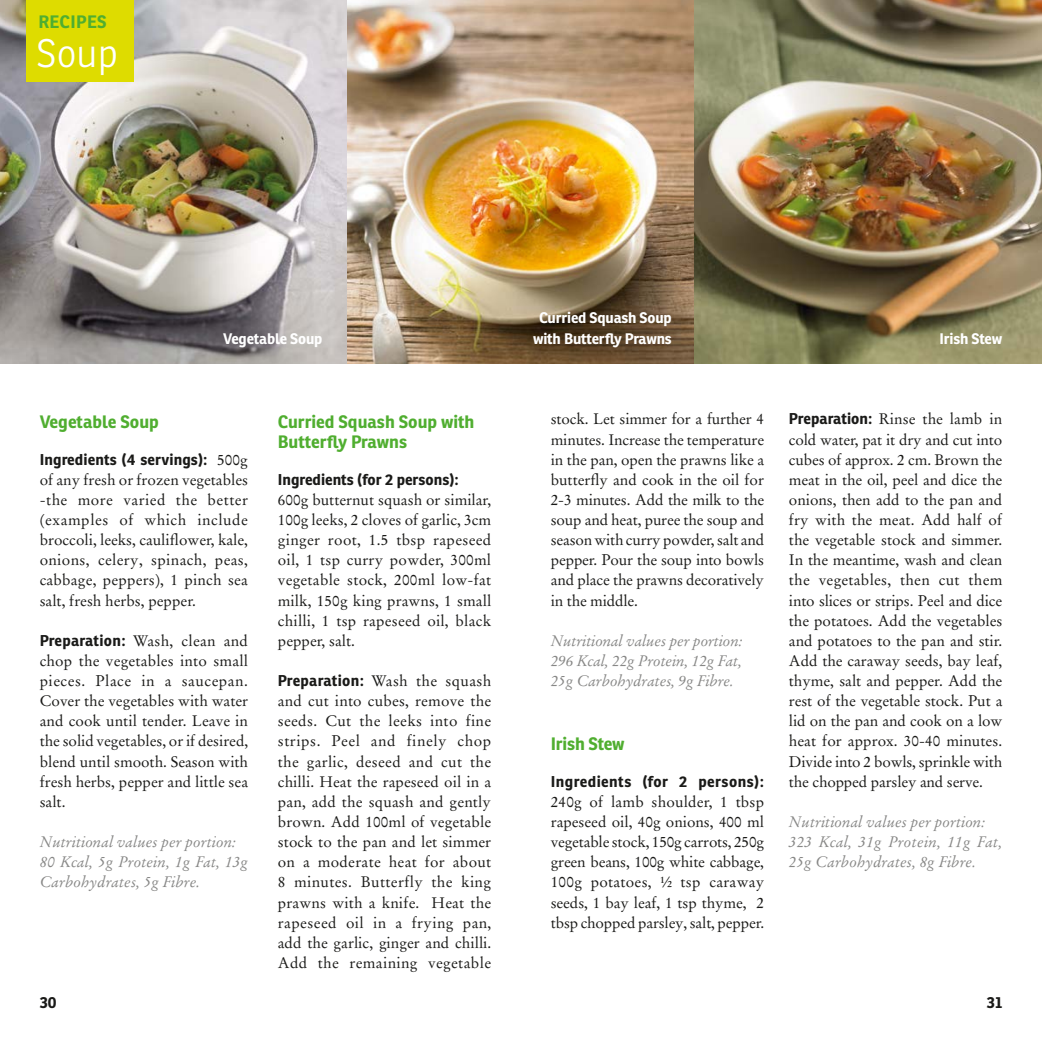
<style>
.page{position:relative;width:1042px;height:1042px;background:#fff}
.page>*{position:absolute;margin:0;border:0;box-sizing:border-box;transform-origin:0 0}
.t1{font:300 38.5px "Ronnia Basic";color:#fff}
.t2{font:700 17.5px/20.1px "Ronnia Basic";color:#50ae30}
.t3{font:700 17.5px "Ronnia Basic";letter-spacing:.02em;color:#50ae30}
.t4{font:700 15.75px "Ronnia Basic";color:#1a1a18}
.t5{font:15.22px/20.1px "Stempel Garamond LT Pro";color:#1a1a18;text-align:justify}
.t6{font:italic 15.22px/20.1px "Stempel Garamond LT Pro";color:#878786}
.t7{font:700 15.22px "Ronnia Basic";letter-spacing:.005em;color:#1a1a18}
.t8{font:700 15.22px "Ronnia Basic";letter-spacing:.03em;color:#1a1a18}
.t9{font:700 14.88px/20.1px "Ronnia Basic";letter-spacing:-.01em;color:#fff;text-align:center}
.s1{font-family:"Stempel Garamond LT Pro";font-weight:400}
.s2{font-family:"Ronnia Basic";font-weight:700}
</style>
<div class="page">
<img style="left:0;top:0;width:1042px;height:364px">
<div style="left:26px;top:0;width:108px;height:81px;background:#dedc00"></div>
<p class="t3" style="left:38px;top:11px;width:70px">RECIPES</p>
<h1 class="t1" style="left:36px;top:29px;width:83px">Soup</h1>
<p class="t9" style="left:223px;top:328px;width:101px">Vegetable Soup</p>
<p class="t2" style="left:40px;top:411px;width:121px">Vegetable Soup</p>
<p class="t7" style="left:40px;top:449px;width:210px">Ingredients (4 servings): <span class="s1">500g</span></p>
<p class="t5" style="left:40px;top:469px;width:210px">of any fresh or frozen vegetables -the more varied the better (examples of which include broccoli, leeks, cauliflower, kale, onions, celery, spinach, peas, cabbage, peppers), 1 pinch sea salt, fresh herbs, pepper.</p>
<p class="t5" style="left:40px;top:630px;width:210px"><span class="s2">Preparation:</span> Wash, clean and chop the vegetables into small pieces. Place in a saucepan.<br>Cover the vegetables with water and cook until tender. Leave in the solid vegetables, or if desired, blend until smooth. Season with fresh herbs, pepper and little sea salt.</p>
<p class="t6" style="left:40px;top:832px;width:210px">Nutritional values per portion:<br>80 Kcal, 5g Protein, 1g Fat, 13g<br>Carbohydrates, 5g Fibre.</p>
<p class="t2" style="left:278px;top:411px;width:198px">Curried Squash Soup with<br>Butterfly Prawns</p>
<p class="t7" style="left:278px;top:470px;width:182px">Ingredients (for 2 persons):</p>
<p class="t5" style="left:278px;top:489px;width:215px">600g butternut squash or similar, 100g leeks, 2 cloves of garlic, 3cm ginger root, 1.5 tbsp rapeseed oil, 1 tsp curry powder, 300ml vegetable stock, 200ml low-fat milk, 150g king prawns, 1 small chilli, 1 tsp rapeseed oil, black pepper, salt.</p>
<p class="t5" style="left:278px;top:670px;width:215px"><span class="s2">Preparation:</span> Wash the squash and cut into cubes, remove the seeds. Cut the leeks into fine strips. Peel and finely chop the garlic, deseed and cut the chilli. Heat the rapeseed oil in a pan, add the squash and gently brown. Add 100ml of vegetable stock to the pan and let simmer on a moderate heat for about 8 minutes. Butterfly the king prawns with a knife. Heat the rapeseed oil in a frying pan, add the garlic, ginger and chilli.<br>Add the remaining vegetable</p>
<p class="t9" style="left:533px;top:308px;width:140px">Curried Squash Soup with Butterfly Prawns</p>
<p class="t9" style="left:939px;top:328px;width:64px">Irish Stew</p>
<p class="t5" style="left:551px;top:409px;width:215px">stock. Let simmer for a further 4 minutes. Increase the temperature in the pan, open the prawns like a butterfly and cook in the oil for 2-3 minutes. Add the milk to the soup and heat, puree the soup and season with curry powder, salt and pepper. Pour the soup into bowls and place the prawns decoratively in the middle.</p>
<p class="t6" style="left:551px;top:630px;width:193px;text-align:justify">Nutritional values per portion:<br>296 Kcal, 22g Protein, 12g Fat, 25g Carbohydrates, 9g Fibre.</p>
<p class="t2" style="left:551px;top:733px;width:75px">Irish Stew</p>
<p class="t8" style="left:551px;top:771px;width:215px">Ingredients (for 2 persons):</p>
<p class="t5" style="left:551px;top:791px;width:215px">240g of lamb shoulder, 1 tbsp rapeseed oil, 40g onions, 400 ml vegetable stock, 150g carrots, 250g green beans, 100g white cabbage, 100g potatoes, ½ tsp caraway seeds, 1 bay leaf, 1 tsp thyme, 2 tbsp chopped parsley, salt, pepper.</p>
<p class="t5" style="left:789px;top:409px;width:215px"><span class="s2">Preparation:</span> Rinse the lamb in cold water, pat it dry and cut into cubes of approx. 2 cm. Brown the meat in the oil, peel and dice the onions, then add to the pan and fry with the meat. Add half of the vegetable stock and simmer.<br>In the meantime, wash and clean the vegetables, then cut them into slices or strips. Peel and dice the potatoes. Add the vegetables and potatoes to the pan and stir.<br>Add the caraway seeds, bay leaf, thyme, salt and pepper. Add the rest of the vegetable stock. Put a lid on the pan and cook on a low heat for approx. 30-40 minutes.<br>Divide into 2 bowls, sprinkle with the chopped parsley and serve.</p>
<p class="t6" style="left:789px;top:811px;width:215px">Nutritional values per portion:<br>323 Kcal, 31g Protein, 11g Fat,<br>25g Carbohydrates, 8g Fibre.</p>
<p class="t4" style="left:40px;top:992px;width:18px">30</p>
<p class="t4" style="left:987px;top:992px;width:17px">31</p>
</div>
